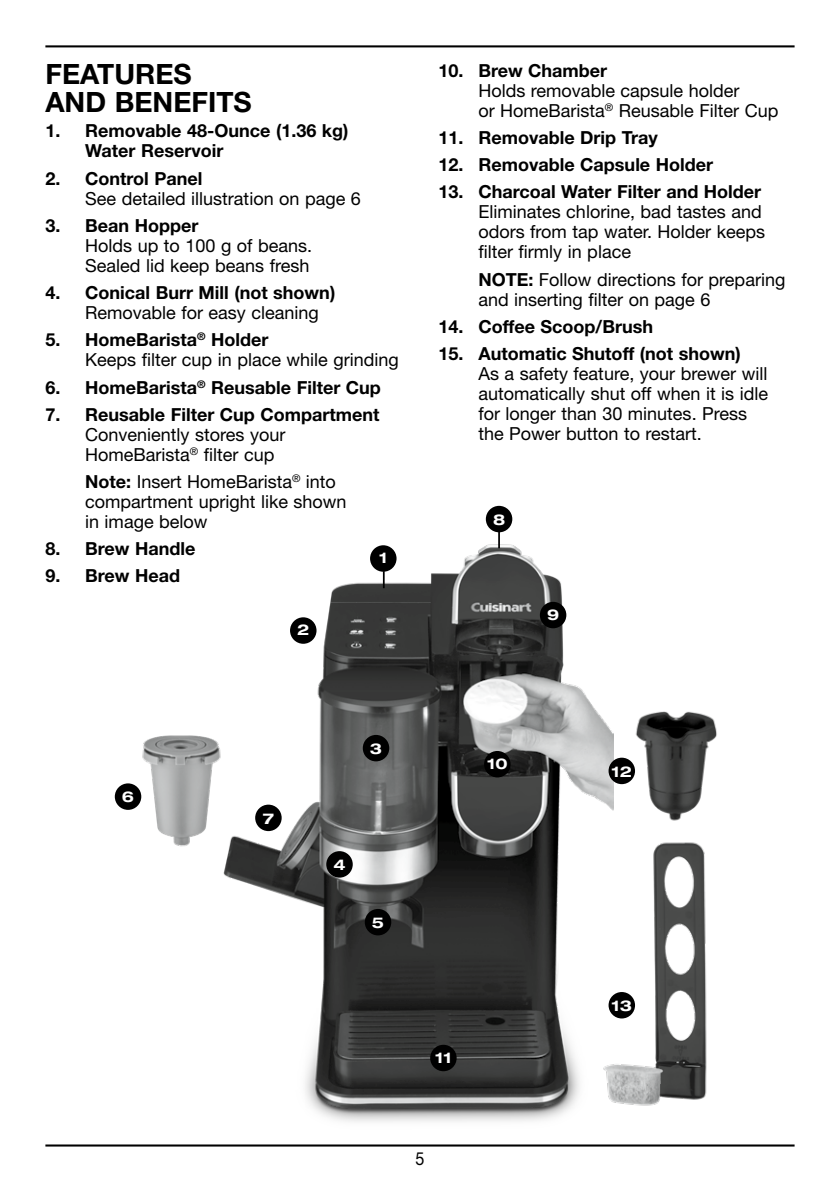
<style>
.page{position:relative;width:840px;height:1191px;background:#fff}
.page>*{position:absolute;margin:0;border:0;box-sizing:border-box;transform-origin:0 0}
.t1{font:700 28px/28px "Helvetica Neue LT Std";color:#000}
.t2{font:18px/20px "Helvetica Neue LT Std";color:#000}
.t3{font:700 18px/20px "Helvetica Neue LT Std";color:#000}
.t4{font:18px "Helvetica Neue LT Std";color:#000;scale:.9 1}
.t5{font:700 expanded 14.8px "Helvetica Neue LT Std";color:#fff}
.s1{font-weight:700}
</style>
<div class="page">
<hr style="left:45px;top:45px;width:749px;height:2px;background:#000">
<hr style="left:45px;top:1144px;width:749px;height:2px;background:#000">
<img style="left:223px;top:528px;width:390px;height:594px">
<svg style="left:498px;top:532px;width:1px;height:16px"></svg>
<div style="left:370px;top:545px;width:26px;height:27px;background:#000;border-radius:50%"></div>
<div style="left:290px;top:617px;width:26px;height:27px;background:#000;border-radius:50%"></div>
<div style="left:362px;top:735px;width:27px;height:26px;background:#000;border-radius:50%"></div>
<div style="left:364px;top:909px;width:27px;height:26px;background:#000;border-radius:50%"></div>
<img style="left:137px;top:710px;width:88px;height:146px">
<div style="left:115px;top:783px;width:26px;height:27px;background:#000;border-radius:50%"></div>
<div style="left:255px;top:804px;width:26px;height:27px;background:#000;border-radius:50%"></div>
<div style="left:539px;top:602px;width:27px;height:26px;background:#000;border-radius:50%"></div>
<div style="left:485px;top:506px;width:27px;height:26px;background:#000;border-radius:50%"></div>
<div style="left:484px;top:751px;width:26px;height:26px;background:#000;border-radius:50%"></div>
<div style="left:430px;top:1044px;width:26px;height:27px;background:#000;border-radius:50%"></div>
<img style="left:629px;top:711px;width:88px;height:110px">
<div style="left:608px;top:757px;width:26px;height:27px;background:#000;border-radius:50%"></div>
<img style="left:628px;top:842px;width:79px;height:258px">
<img style="left:594px;top:1060px;width:79px;height:51px">
<div style="left:608px;top:992px;width:26px;height:26px;background:#000;border-radius:50%"></div>
<div style="left:326px;top:851px;width:26px;height:26px;background:#000;border-radius:50%"></div>
<svg style="left:382px;top:571px;width:2px;height:17px"></svg>
<h1 class="t1" style="left:45px;top:59px;width:208px">FEATURES<br>AND BENEFITS</h1>
<p class="t3" style="left:85px;top:121px;width:265px;text-indent:-40px">1. Removable 48-Ounce (1.36 kg)<br>Water Reservoir</p>
<p class="t3" style="left:45px;top:168px;width:158px">2. Control Panel</p>
<p class="t2" style="left:85px;top:188px;width:277px">See detailed illustration on page 6</p>
<p class="t3" style="left:45px;top:215px;width:154px">3. Bean Hopper</p>
<p class="t2" style="left:85px;top:235px;width:228px">Holds up to 100 g of beans.<br>Sealed lid keep beans fresh</p>
<p class="t3" style="left:45px;top:282px;width:291px">4. Conical Burr Mill (not shown)</p>
<p class="t2" style="left:85px;top:302px;width:235px">Removable for easy cleaning</p>
<p class="t2" style="left:85px;top:330px;width:315px;text-indent:-40px"><span class="s1">5. HomeBarista</span><sup>®</sup> <span class="s1">Holder<br></span>Keeps filter cup in place while grinding</p>
<p class="t3" style="left:45px;top:377px;width:337px">6. HomeBarista<sup>®</sup> Reusable Filter Cup</p>
<p class="t3" style="left:45px;top:404px;width:335px">7. Reusable Filter Cup Compartment</p>
<p class="t2" style="left:85px;top:424px;width:202px">Conveniently stores your<br>HomeBarista<sup>®</sup> filter cup</p>
<p class="t2" style="left:85px;top:471px;width:263px"><span class="s1">Note:</span> Insert HomeBarista<sup>®</sup> into compartment upright like shown in image below</p>
<p class="t3" style="left:45px;top:538px;width:151px">8. Brew Handle</p>
<p class="t3" style="left:45px;top:565px;width:136px">9. Brew Head</p>
<p class="t5" style="left:379px;top:548px;width:10px">1</p>
<p class="t5" style="left:297px;top:621px;width:14px">2</p>
<p class="t3" style="left:438px;top:60px;width:170px">10. Brew Chamber</p>
<p class="t2" style="left:478px;top:80px;width:301px">Holds removable capsule holder<br>or HomeBarista<sup>®</sup> Reusable Filter Cup</p>
<p class="t3" style="left:438px;top:127px;width:221px">11. Removable Drip Tray</p>
<p class="t3" style="left:438px;top:154px;width:276px">12. Removable Capsule Holder</p>
<p class="t3" style="left:438px;top:181px;width:324px">13. Charcoal Water Filter and Holder</p>
<p class="t2" style="left:478px;top:202px;width:288px">Eliminates chlorine, bad tastes and odors from tap water. Holder keeps filter firmly in place</p>
<p class="t2" style="left:478px;top:269px;width:308px"><span class="s1">NOTE:</span> Follow directions for preparing and inserting filter on page 6</p>
<p class="t3" style="left:438px;top:316px;width:216px">14. Coffee Scoop/Brush</p>
<p class="t3" style="left:438px;top:343px;width:303px">15. Automatic Shutoff (not shown)</p>
<p class="t2" style="left:478px;top:363px;width:291px">As a safety feature, your brewer will automatically shut off when it is idle for longer than 30 minutes. Press the Power button to restart.</p>
<p class="t5" style="left:492px;top:510px;width:14px">8</p>
<p class="t5" style="left:546px;top:605px;width:14px">9</p>
<p class="t5" style="left:122px;top:788px;width:14px">6</p>
<p class="t5" style="left:262px;top:809px;width:13px">7</p>
<p class="t5" style="left:370px;top:739px;width:14px">3</p>
<p class="t5" style="left:333px;top:855px;width:14px">4</p>
<p class="t5" style="left:372px;top:913px;width:14px">5</p>
<p class="t5" style="left:487px;top:754px;width:22px">10</p>
<p class="t5" style="left:435px;top:1048px;width:18px">11</p>
<p class="t4" style="left:415px;top:1148px;width:12px">5</p>
<p class="t5" style="left:611px;top:762px;width:22px">12</p>
<p class="t5" style="left:611px;top:996px;width:22px">13</p>
</div>
